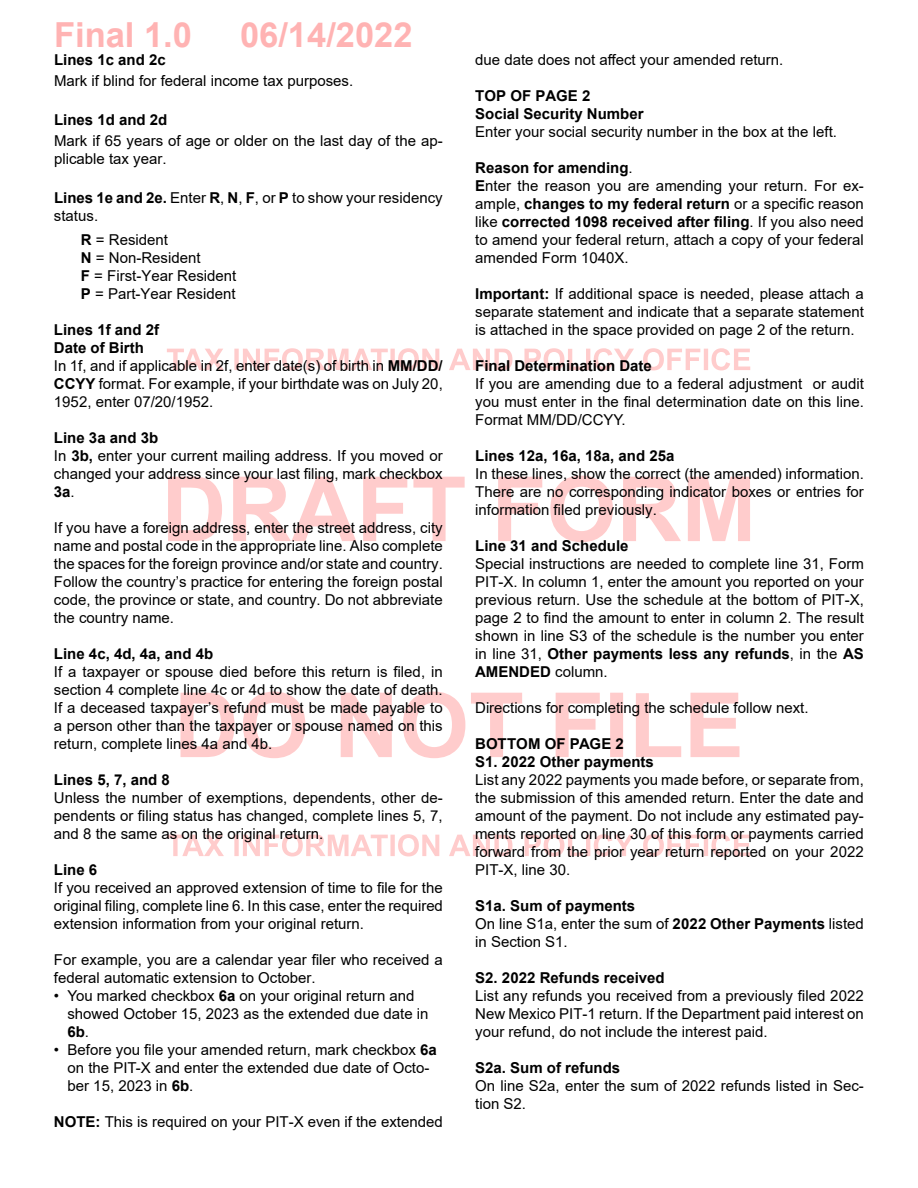
<style>
.page{position:relative;width:918px;height:1188px;background:#fff}
.page>*{position:absolute;margin:0;border:0;box-sizing:border-box;transform-origin:0 0}
.t1{font:700 34.5px "Arial";color:#ffb3b3}
.t2{font:15px/18px "Arial";color:#000}
.t3{font:700 15px/18px "Arial";color:#000}
.s1{font-weight:700}
</style>
<div class="page">
<svg style="left:167px;top:834px;width:583px;height:22px"></svg>
<svg style="left:181px;top:692px;width:559px;height:66px"></svg>
<svg style="left:168px;top:476px;width:582px;height:66px"></svg>
<svg style="left:167px;top:348px;width:583px;height:22px"></svg>
<h1 class="t1" style="left:54px;top:11px;width:140px">Final 1.0</h1>
<h1 class="t1" style="left:240px;top:11px;width:174px">06/14/2022</h1>
<p class="t3" style="left:54px;top:51px;width:113px">Lines 1c and 2c</p>
<p class="t2" style="left:54px;top:72px;width:301px">Mark if blind for federal income tax purposes.</p>
<p class="t3" style="left:54px;top:111px;width:115px">Lines 1d and 2d</p>
<p class="t2" style="left:54px;top:132px;width:390px">Mark if 65 years of age or older on the last day of the ap&shy;plicable tax year.</p>
<p class="t2" style="left:54px;top:189px;width:390px"><span class="s1">Lines 1e and 2e.</span> Enter <span class="s1">R</span>, <span class="s1">N</span>, <span class="s1">F</span>, or <span class="s1">P</span> to show your residency status.</p>
<p class="t2" style="left:81px;top:231px;width:157px"><span class="s1">R</span> = Resident<br><span class="s1">N</span> = Non-Resident<br><span class="s1">F</span> = First-Year Resident<br><span class="s1">P</span> = Part-Year Resident</p>
<p class="t2" style="left:54px;top:321px;width:390px"><span class="s1">Lines 1f and 2f<br>Date of Birth<br></span>In 1f, and if applicable in 2f, enter date(s) of birth in <span class="s1">MM/DD/ CCYY</span> format. For example, if your birthdate was on July 20, 1952, enter 07/20/1952.</p>
<p class="t2" style="left:54px;top:429px;width:390px"><span class="s1">Line 3a and 3b<br></span>In <span class="s1">3b,</span> enter your current mailing address. If you moved or changed your address since your last filing, mark checkbox <span class="s1">3a</span>.</p>
<p class="t2" style="left:54px;top:519px;width:390px;text-align:justify">If you have a foreign address, enter the street address, city name and postal code in the appropriate line. Also complete the spaces for the foreign province and/or state and country.<br>Follow the country’s practice for entering the foreign postal code, the province or state, and country. Do not abbreviate the country name.</p>
<p class="t3" style="left:54px;top:645px;width:161px">Line 4c, 4d, 4a, and 4b</p>
<p class="t2" style="left:54px;top:663px;width:390px;text-align:justify">If a taxpayer or spouse died before this return is filed, in section 4 complete line 4c or 4d to show the date of death.<br>If a deceased taxpayer’s refund must be made payable to a person other than the taxpayer or spouse named on this return, complete lines 4a and 4b.</p>
<p class="t3" style="left:54px;top:771px;width:117px">Lines 5, 7, and 8</p>
<p class="t2" style="left:54px;top:789px;width:390px;text-align:justify">Unless the number of exemptions, dependents, other de&shy;pendents or filing status has changed, complete lines 5, 7, and 8 the same as on the original return.</p>
<p class="t3" style="left:54px;top:861px;width:45px">Line 6</p>
<p class="t2" style="left:54px;top:879px;width:390px;text-align:justify">If you received an approved extension of time to file for the original filing, complete line 6. In this case, enter the required extension information from your original return.</p>
<p class="t2" style="left:54px;top:951px;width:390px">For example, you are a calendar year filer who received a federal automatic extension to October.</p>
<p class="t2" style="left:67px;top:987px;width:363px;text-indent:-13px">• You marked checkbox <span class="s1">6a</span> on your original return and showed October 15, 2023 as the extended due date in<br><span class="s1">6b</span>.</p>
<p class="t2" style="left:67px;top:1041px;width:371px;text-indent:-14px">• Before you file your amended return, mark checkbox <span class="s1">6a </span>on the PIT-X and enter the extended due date of Octo&shy;ber 15, 2023 in <span class="s1">6b</span>.</p>
<p class="t2" style="left:54px;top:1113px;width:390px"><span class="s1">NOTE:</span> This is required on your PIT-X even if the extended</p>
<p class="t2" style="left:475px;top:51px;width:310px">due date does not affect your amended return.</p>
<p class="t3" style="left:475px;top:87px;width:170px">TOP OF PAGE 2<br>Social Security Number</p>
<p class="t2" style="left:475px;top:123px;width:363px">Enter your social security number in the box at the left.</p>
<p class="t2" style="left:475px;top:159px;width:390px"><span class="s1">Reason for amending</span>.<br><span class="s1">E</span>nter the reason you are amending your return. For ex&shy;ample, <span class="s1">changes to my federal return</span> or a specific reason like <span class="s1">corrected 1098 received after filing</span>. If you also need to amend your federal return, attach a copy of your federal amended Form 1040X.</p>
<p class="t2" style="left:475px;top:285px;width:390px;text-align:justify"><span class="s1">Important:</span> If additional space is needed, please attach a separate statement and indicate that a separate statement is attached in the space provided on page 2 of the return.</p>
<p class="t3" style="left:475px;top:357px;width:178px">Final Determination Date</p>
<p class="t2" style="left:475px;top:375px;width:390px;text-align:justify">If you are amending due to a federal adjustment or audit you must enter in the final determination date on this line.<br>Format MM/DD/CCYY.</p>
<p class="t3" style="left:475px;top:447px;width:201px">Lines 12a, 16a, 18a, and 25a</p>
<p class="t2" style="left:475px;top:465px;width:390px;text-align:justify">In these lines, show the correct (the amended) information.<br>There are no corresponding indicator boxes or entries for information filed previously.</p>
<p class="t3" style="left:475px;top:537px;width:155px">Line 31 and Schedule</p>
<p class="t2" style="left:475px;top:555px;width:390px;text-align:justify">Special instructions are needed to complete line 31, Form PIT-X. In column 1, enter the amount you reported on your previous return. Use the schedule at the bottom of PIT‑X, page 2 to find the amount to enter in column 2. The result shown in line S3 of the schedule is the number you enter in line 31, <span class="s1">Other payments less any refunds</span>, in the <span class="s1">AS AMENDED</span> column.</p>
<p class="t2" style="left:475px;top:699px;width:335px">Directions for completing the schedule follow next.</p>
<p class="t3" style="left:475px;top:735px;width:180px">BOTTOM OF PAGE 2<br>S1. 2022 Other payments</p>
<p class="t2" style="left:475px;top:771px;width:390px;text-align:justify">List any 2022 payments you made before, or separate from, the submission of this amended return. Enter the date and amount of the payment. Do not include any estimated pay&shy;ments reported on line 30 of this form or payments carried forward from the prior year return reported on your 2022<br>PIT-X, line 30.</p>
<p class="t2" style="left:475px;top:897px;width:390px"><span class="s1">S1a. Sum of payments<br></span>On line S1a, enter the sum of <span class="s1">2022 Other Payments</span> listed in Section S1.</p>
<p class="t3" style="left:475px;top:969px;width:191px">S2. 2022 Refunds received</p>
<p class="t2" style="left:475px;top:987px;width:390px;text-align:justify">List any refunds you received from a previously filed 2022<br>New Mexico PIT-1 return. If the Department paid interest on your refund, do not include the interest paid.</p>
<p class="t3" style="left:475px;top:1059px;width:147px">S2a. Sum of refunds</p>
<p class="t2" style="left:475px;top:1077px;width:390px">On line S2a, enter the sum of 2022 refunds listed in Sec&shy;tion S2.</p>
</div>
